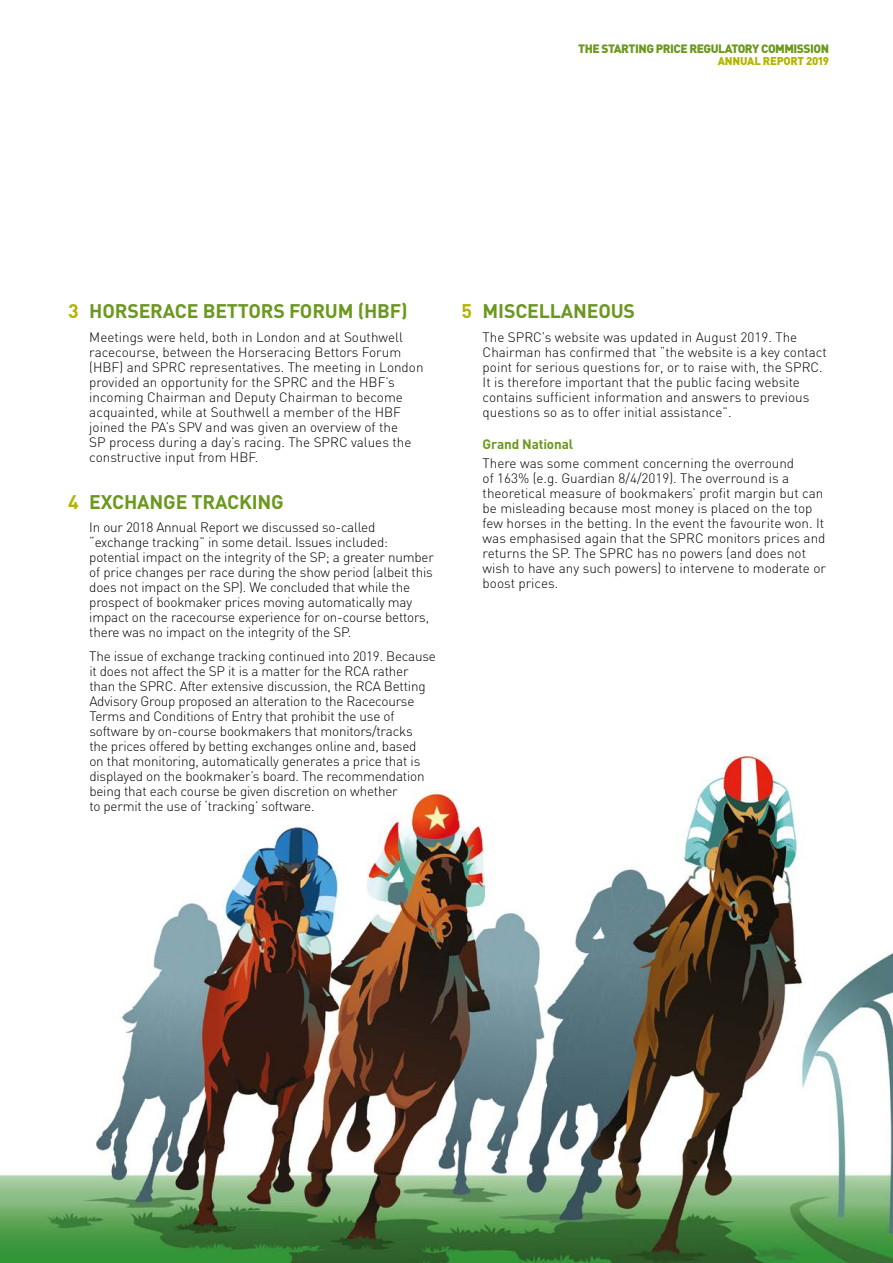
<style>
.page{position:relative;width:893px;height:1263px;background:#fff}
.page>*{position:absolute;margin:0;border:0;box-sizing:border-box;transform-origin:0 0}
.t1{font:700 19.5px "DIN";letter-spacing:-.01em;color:#6b981f}
.t2{font:300 13.5px/15px "DIN";letter-spacing:-.015em;color:#000}
.t3{font:700 13.5px "DIN";letter-spacing:-.01em;color:#6b981f}
.t4{font:900 12px "DIN";letter-spacing:-.04em;color:#6b981f}
.t5{font:900 11.25px "DIN";letter-spacing:-.02em;color:#b2b500}
.s1{color:#b2b500}
</style>
<div class="page">
<img style="left:0;top:756px;width:893px;height:507px">
<p class="t4" style="left:578px;top:40px;width:253px">THE STARTING PRICE REGULATORY COMMISSION</p>
<p class="t5" style="left:718px;top:53px;width:113px">ANNUAL REPORT 2019</p>
<h1 class="t1" style="left:68px;top:298px;width:341px"><span class="s1">3</span> HORSERACE BETTORS FORUM (HBF)</h1>
<p class="t2" style="left:89px;top:329px;width:336px">Meetings were held, both in London and at Southwell racecourse, between the Horseracing Bettors Forum (HBF) and SPRC representatives. The meeting in London provided an opportunity for the SPRC and the HBF’s incoming Chairman and Deputy Chairman to become acquainted, while at Southwell a member of the HBF joined the PA’s SPV and was given an overview of the<br>SP process during a day’s racing. The SPRC values the constructive input from HBF.</p>
<h1 class="t1" style="left:68px;top:489px;width:217px"><span class="s1">4</span> EXCHANGE TRACKING</h1>
<p class="t2" style="left:89px;top:520px;width:346px">In our 2018 Annual Report we discussed so-called “exchange tracking” in some detail. Issues included: potential impact on the integrity of the SP; a greater number of price changes per race during the show period (albeit this does not impact on the SP). We concluded that while the prospect of bookmaker prices moving automatically may impact on the racecourse experience for on-course bettors, there was no impact on the integrity of the SP.</p>
<p class="t2" style="left:89px;top:648px;width:348px">The issue of exchange tracking continued into 2019. Because it does not affect the SP it is a matter for the RCA rather than the SPRC. After extensive discussion, the RCA Betting Advisory Group proposed an alteration to the Racecourse Terms and Conditions of Entry that prohibit the use of software by on-course bookmakers that monitors/tracks<br>the prices offered by betting exchanges online and, based<br>on that monitoring, automatically generates a price that is displayed on the bookmaker’s board. The recommendation being that each course be given discretion on whether<br>to permit the use of ‘tracking’ software.</p>
<h1 class="t1" style="left:461px;top:298px;width:175px"><span class="s1">5</span> MISCELLANEOUS</h1>
<p class="t2" style="left:483px;top:329px;width:346px">The SPRC’s website was updated in August 2019. The Chairman has confirmed that “the website is a key contact point for serious questions for, or to raise with, the SPRC.<br>It is therefore important that the public facing website contains sufficient information and answers to previous questions so as to offer initial assistance”.</p>
<p class="t3" style="left:483px;top:435px;width:92px">Grand National</p>
<p class="t2" style="left:483px;top:455px;width:345px">There was some comment concerning the overround<br>of 163% (e.g. Guardian 8/4/2019). The overround is a theoretical measure of bookmakers’ profit margin but can be misleading because most money is placed on the top few horses in the betting. In the event the favourite won. It was emphasised again that the SPRC monitors prices and returns the SP. The SPRC has no powers (and does not wish to have any such powers) to intervene to moderate or boost prices.</p>
</div>
